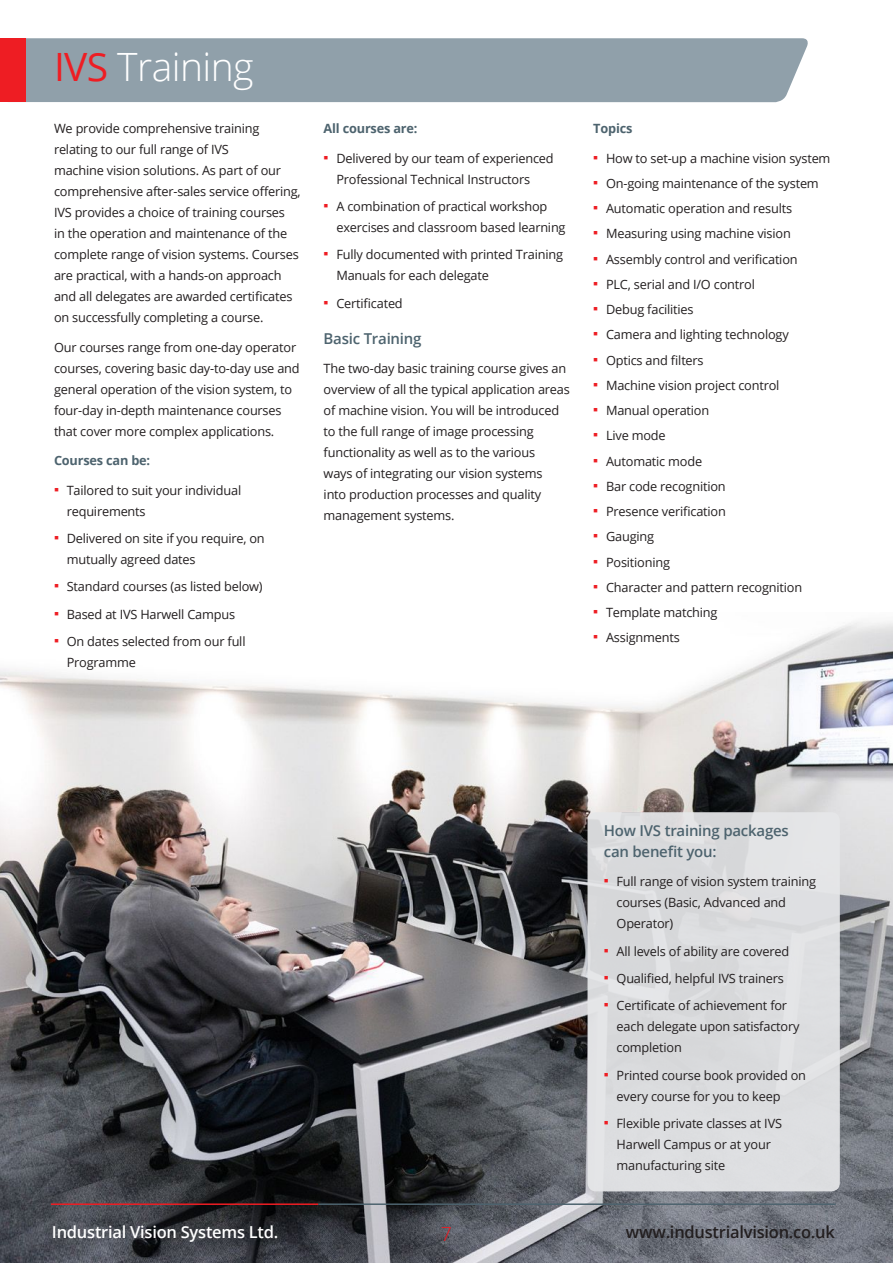
<style>
.page{position:relative;width:893px;height:1263px;background:#fff}
.page>*{position:absolute;margin:0;border:0;box-sizing:border-box;transform-origin:0 0}
.t1{font:300 39px "Open Sans";letter-spacing:-.015em;color:#fff}
.t2{font:300 19.5px "Open Sans";color:#ee1d23}
.t3{font:600 16.5px "Open Sans";letter-spacing:-.015em;color:#fff}
.t4{font:600 16.5px "Open Sans";letter-spacing:-.015em;color:#231f20}
.t5{font:600 15px/21px "Open Sans";letter-spacing:-.015em;color:#4d636e}
.t6{font:12.75px/21px "Open Sans";letter-spacing:-.015em;color:#231f20}
.t7{font:700 12.75px "Open Sans";letter-spacing:-.015em;color:#4d636e}
.s1{font-weight:400;color:#ee1d23}
.s2{font-family:"Akzidenz Grotesk BQ";font-size:15px;color:#ee1d23}
</style>
<div class="page">
<div style="left:26px;top:38px;width:782px;height:64px;background:#90a0aa"></div>
<img style="left:0;top:621px;width:893px;height:642px">
<div style="left:587px;top:812px;width:253px;height:379px;background:#dddee0;border-radius:9px"></div>
<hr style="left:318px;top:1203px;width:518px;height:2px;background:#fff">
<hr style="left:51px;top:1203px;width:267px;height:2px;background:#ee1d23">
<div style="left:0;top:38px;width:26px;height:64px;background:#ee1d23"></div>
<h1 class="t1" style="left:54px;top:40px;width:201px"><span class="s1">IVS</span> Training</h1>
<p class="t6" style="left:54px;top:118px;width:248px">We provide comprehensive training relating to our full range of IVS<br>machine vision solutions. As part of our comprehensive after-sales service offering, IVS provides a choice of training courses<br>in the operation and maintenance of the complete range of vision systems. Courses are practical, with a hands-on approach and all delegates are awarded certificates on successfully completing a course.</p>
<p class="t6" style="left:54px;top:336px;width:247px">Our courses range from one-day operator courses, covering basic day-to-day use and general operation of the vision system, to four-day in-depth maintenance courses that cover more complex applications.</p>
<p class="t7" style="left:54px;top:451px;width:98px">Courses can be:</p>
<p class="t6" style="left:67px;top:479px;width:176px;text-indent:-13px"><span class="s2">•</span> Tailored to suit your individual requirements</p>
<p class="t6" style="left:67px;top:527px;width:200px;text-indent:-13px"><span class="s2">•</span> Delivered on site if you require, on mutually agreed dates</p>
<p class="t6" style="left:54px;top:576px;width:210px"><span class="s2">•</span> Standard courses (as listed below)</p>
<p class="t6" style="left:54px;top:603px;width:183px"><span class="s2">•</span> Based at IVS Harwell Campus</p>
<p class="t6" style="left:67px;top:631px;width:180px;text-indent:-13px"><span class="s2">•</span> On dates selected from our full<br>Programme</p>
<p class="t7" style="left:324px;top:119px;width:95px">All courses are:</p>
<p class="t6" style="left:336px;top:147px;width:219px;text-indent:-13px"><span class="s2">•</span> Delivered by our team of experienced<br>Professional Technical Instructors</p>
<p class="t6" style="left:336px;top:195px;width:231px;text-indent:-13px"><span class="s2">•</span> A combination of practical workshop exercises and classroom based learning</p>
<p class="t6" style="left:336px;top:244px;width:228px;text-indent:-13px"><span class="s2">•</span> Fully documented with printed Training<br>Manuals for each delegate</p>
<p class="t6" style="left:324px;top:292px;width:81px"><span class="s2">•</span> Certificated</p>
<p class="t5" style="left:324px;top:327px;width:99px">Basic Training</p>
<p class="t6" style="left:324px;top:358px;width:248px">The two-day basic training course gives an overview of all the typical application areas of machine vision. You will be introduced to the full range of image processing functionality as well as to the various<br>ways of integrating our vision systems<br>into production processes and quality management systems.</p>
<p class="t7" style="left:593px;top:119px;width:41px">Topics</p>
<p class="t6" style="left:593px;top:147px;width:239px"><span class="s2">•</span> How to set-up a machine vision system</p>
<p class="t6" style="left:593px;top:172px;width:227px"><span class="s2">•</span> On-going maintenance of the system</p>
<p class="t6" style="left:593px;top:198px;width:200px"><span class="s2">•</span> Automatic operation and results</p>
<p class="t6" style="left:593px;top:223px;width:199px"><span class="s2">•</span> Measuring using machine vision</p>
<p class="t6" style="left:593px;top:248px;width:206px"><span class="s2">•</span> Assembly control and verification</p>
<p class="t6" style="left:593px;top:273px;width:163px"><span class="s2">•</span> PLC, serial and I/O control</p>
<p class="t6" style="left:593px;top:299px;width:102px"><span class="s2">•</span> Debug facilities</p>
<p class="t6" style="left:593px;top:324px;width:197px"><span class="s2">•</span> Camera and lighting technology</p>
<p class="t6" style="left:593px;top:349px;width:112px"><span class="s2">•</span> Optics and filters</p>
<p class="t6" style="left:593px;top:374px;width:188px"><span class="s2">•</span> Machine vision project control</p>
<p class="t6" style="left:593px;top:400px;width:117px"><span class="s2">•</span> Manual operation</p>
<p class="t6" style="left:593px;top:425px;width:74px"><span class="s2">•</span> Live mode</p>
<p class="t6" style="left:593px;top:450px;width:110px"><span class="s2">•</span> Automatic mode</p>
<p class="t6" style="left:593px;top:475px;width:134px"><span class="s2">•</span> Bar code recognition</p>
<p class="t6" style="left:593px;top:501px;width:134px"><span class="s2">•</span> Presence verification</p>
<p class="t6" style="left:593px;top:526px;width:62px"><span class="s2">•</span> Gauging</p>
<p class="t6" style="left:593px;top:551px;width:78px"><span class="s2">•</span> Positioning</p>
<p class="t6" style="left:593px;top:576px;width:211px"><span class="s2">•</span> Character and pattern recognition</p>
<p class="t6" style="left:593px;top:602px;width:126px"><span class="s2">•</span> Template matching</p>
<p class="t6" style="left:593px;top:627px;width:88px"><span class="s2">•</span> Assignments</p>
<p class="t5" style="left:604px;top:819px;width:186px">How IVS training packages can benefit you:</p>
<p class="t6" style="left:617px;top:871px;width:201px;text-indent:-13px"><span class="s2">•</span> Full range of vision system training courses (Basic, Advanced and<br>Operator)</p>
<p class="t6" style="left:604px;top:940px;width:187px"><span class="s2">•</span> All levels of ability are covered</p>
<p class="t6" style="left:604px;top:967px;width:181px"><span class="s2">•</span> Qualified, helpful IVS trainers</p>
<p class="t6" style="left:617px;top:995px;width:184px;text-indent:-13px"><span class="s2">•</span> Certificate of achievement for each delegate upon satisfactory completion</p>
<p class="t6" style="left:617px;top:1064px;width:191px;text-indent:-13px"><span class="s2">•</span> Printed course book provided on every course for you to keep</p>
<p class="t6" style="left:617px;top:1113px;width:167px;text-indent:-13px"><span class="s2">•</span> Flexible private classes at IVS<br>Harwell Campus or at your manufacturing site</p>
<p class="t3" style="left:52px;top:1221px;width:228px">Industrial Vision Systems Ltd.</p>
<h2 class="t2" style="left:441px;top:1220px;width:13px">7</h2>
<p class="t4" style="left:626px;top:1221px;width:210px">www.industrialvision.co.uk</p>
</div>
